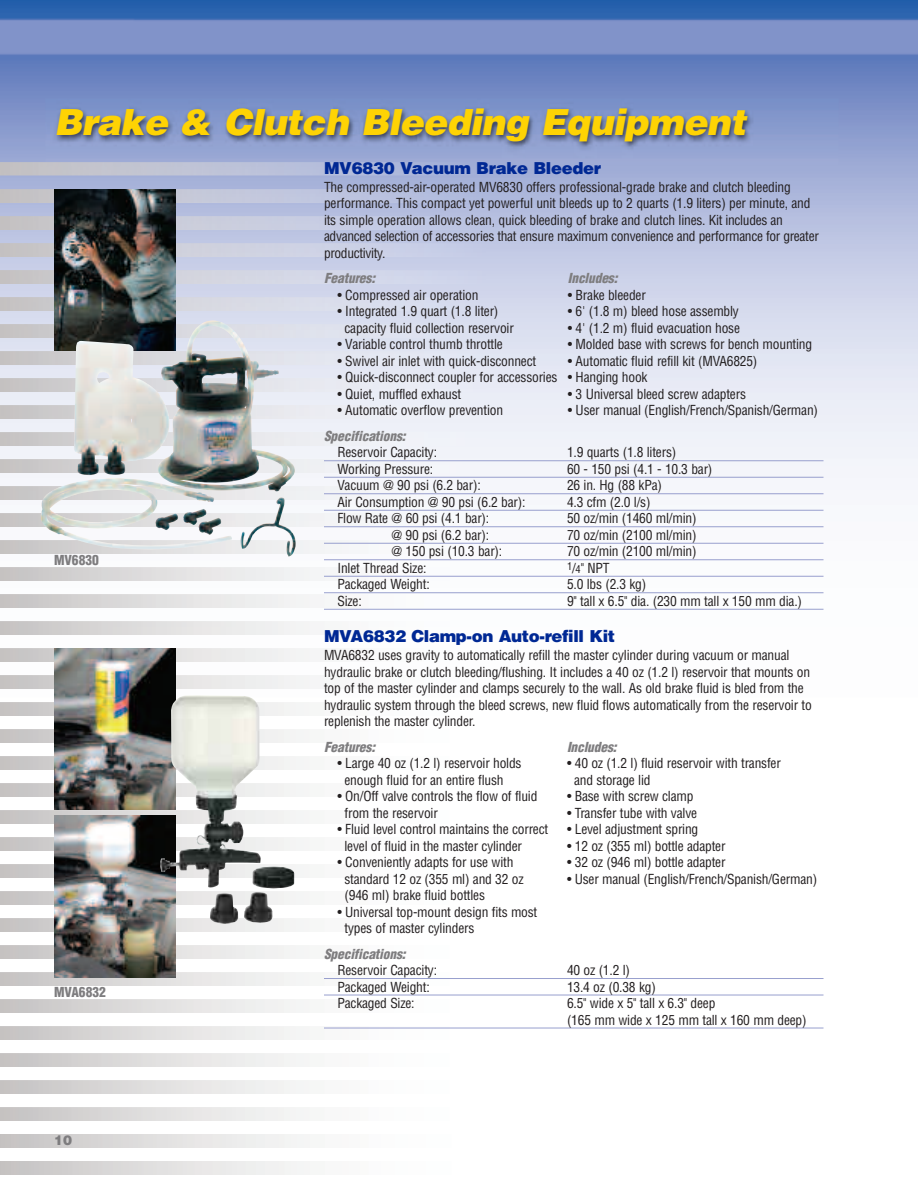
<style>
.page{position:relative;width:918px;height:1188px;background:#fff}
.page>*{position:absolute;margin:0;border:0;box-sizing:border-box;transform-origin:0 0}
.t1{font:italic 900 36px "Helvetica";letter-spacing:-.015em;color:#fed304}
.t2{font:900 16.5px "Helvetica";letter-spacing:-.02em;color:#002894}
.t3{font:condensed 13.5px/16.5px "Helvetica";letter-spacing:-.015em;color:#231f20}
.t4{font:italic 900 condensed 13.5px "Helvetica";letter-spacing:-.01em;color:#7e7d7f}
.t5{font:900 condensed 13.5px "Helvetica";color:#7e7d7f}
.t6{font:900 13.5px "Helvetica";color:#7e7d7f}
.s1{font-size:10.5px}
</style>
<div class="page">
<img style="left:0;top:0;width:918px;height:1121px">
<img style="left:0;top:864px;width:486px;height:14px">
<img style="left:0;top:891px;width:486px;height:13px">
<img style="left:0;top:918px;width:486px;height:14px">
<img style="left:0;top:945px;width:486px;height:13px">
<img style="left:0;top:972px;width:486px;height:14px">
<img style="left:0;top:999px;width:486px;height:13px">
<img style="left:0;top:1026px;width:486px;height:14px">
<img style="left:0;top:1053px;width:486px;height:13px">
<img style="left:0;top:1080px;width:486px;height:14px">
<img style="left:0;top:1107px;width:486px;height:13px">
<img style="left:0;top:837px;width:486px;height:13px">
<img style="left:0;top:810px;width:486px;height:14px">
<img style="left:0;top:783px;width:486px;height:13px">
<img style="left:0;top:756px;width:486px;height:14px">
<img style="left:0;top:729px;width:486px;height:13px">
<img style="left:0;top:702px;width:486px;height:14px">
<img style="left:0;top:675px;width:486px;height:13px">
<img style="left:0;top:648px;width:486px;height:14px">
<img style="left:0;top:621px;width:486px;height:13px">
<img style="left:0;top:594px;width:486px;height:14px">
<img style="left:0;top:567px;width:486px;height:13px">
<img style="left:0;top:540px;width:486px;height:14px">
<img style="left:0;top:513px;width:486px;height:13px">
<img style="left:0;top:486px;width:486px;height:14px">
<img style="left:0;top:459px;width:486px;height:13px">
<img style="left:0;top:432px;width:486px;height:14px">
<img style="left:0;top:405px;width:486px;height:13px">
<img style="left:0;top:378px;width:486px;height:14px">
<img style="left:0;top:351px;width:486px;height:13px">
<img style="left:0;top:324px;width:486px;height:14px">
<img style="left:0;top:297px;width:486px;height:13px">
<img style="left:0;top:270px;width:486px;height:14px">
<img style="left:0;top:243px;width:486px;height:13px">
<img style="left:0;top:216px;width:486px;height:14px">
<img style="left:0;top:189px;width:486px;height:13px">
<img style="left:0;top:162px;width:486px;height:14px">
<img style="left:45px;top:98px;width:794px;height:68px">
<img style="left:45px;top:162px;width:441px;height:4px">
<img style="left:54px;top:189px;width:122px;height:162px">
<img style="left:157px;top:320px;width:138px;height:172px">
<img style="left:54px;top:648px;width:122px;height:162px">
<img style="left:54px;top:816px;width:122px;height:162px">
<img style="left:160px;top:695px;width:134px;height:211px">
<hr style="left:324px;top:460px;width:500px;height:1px;background:#989fce">
<hr style="left:324px;top:477px;width:500px;height:1px;background:#989fce">
<hr style="left:324px;top:493px;width:500px;height:1px;background:#989fce">
<hr style="left:324px;top:510px;width:500px;height:1px;background:#989fce">
<hr style="left:324px;top:526px;width:500px;height:1px;background:#989fce">
<hr style="left:324px;top:543px;width:500px;height:1px;background:#989fce">
<hr style="left:324px;top:559px;width:500px;height:1px;background:#989fce">
<hr style="left:324px;top:576px;width:500px;height:1px;background:#989fce">
<hr style="left:324px;top:592px;width:500px;height:1px;background:#989fce">
<hr style="left:324px;top:609px;width:500px;height:1px;background:#989fce">
<hr style="left:324px;top:978px;width:500px;height:1px;background:#989fce">
<hr style="left:324px;top:995px;width:500px;height:1px;background:#989fce">
<hr style="left:324px;top:1028px;width:500px;height:1px;background:#989fce">
<h1 class="t1" style="left:54px;top:102px;width:694px">Brake &amp; Clutch Bleeding Equipment</h1>
<p class="t5" style="left:54px;top:553px;width:46px">MV6830</p>
<p class="t5" style="left:54px;top:984px;width:53px">MVA6832</p>
<p class="t6" style="left:54px;top:1133px;width:20px">10</p>
<p class="t2" style="left:324px;top:159px;width:279px">MV6830 Vacuum Brake Bleeder</p>
<p class="t3" style="left:324px;top:179px;width:496px">The compressed-air-operated MV6830 offers professional-grade brake and clutch bleeding performance. This compact yet powerful unit bleeds up to 2 quarts (1.9 liters) per minute, and its simple operation allows clean, quick bleeding of brake and clutch lines. Kit includes an advanced selection of accessories that ensure maximum convenience and performance for greater productivity.</p>
<p class="t4" style="left:324px;top:271px;width:53px">Features:</p>
<p class="t4" style="left:568px;top:271px;width:51px">Includes:</p>
<p class="t3" style="left:338px;top:287px;width:142px">• Compressed air operation</p>
<p class="t3" style="left:568px;top:287px;width:80px">• Brake bleeder</p>
<p class="t3" style="left:338px;top:303px;width:162px">• Integrated 1.9 quart (1.8 liter)</p>
<p class="t3" style="left:568px;top:303px;width:173px">• 6' (1.8 m) bleed hose assembly</p>
<p class="t3" style="left:345px;top:320px;width:171px">capacity fluid collection reservoir</p>
<p class="t3" style="left:568px;top:320px;width:174px">• 4' (1.2 m) fluid evacuation hose</p>
<p class="t3" style="left:338px;top:336px;width:167px">• Variable control thumb throttle</p>
<p class="t3" style="left:568px;top:336px;width:246px">• Molded base with screws for bench mounting</p>
<p class="t3" style="left:338px;top:353px;width:200px">• Swivel air inlet with quick-disconnect</p>
<p class="t3" style="left:568px;top:353px;width:191px">• Automatic fluid refill kit (MVA6825)</p>
<p class="t3" style="left:338px;top:369px;width:312px">• Quick-disconnect coupler for accessories • Hanging hook</p>
<p class="t3" style="left:338px;top:386px;width:125px">• Quiet, muffled exhaust</p>
<p class="t3" style="left:568px;top:386px;width:180px">• 3 Universal bleed screw adapters</p>
<p class="t3" style="left:338px;top:402px;width:167px">• Automatic overflow prevention</p>
<p class="t3" style="left:568px;top:402px;width:252px">• User manual (English/French/Spanish/German)</p>
<p class="t4" style="left:324px;top:428px;width:83px">Specifications:</p>
<p class="t3" style="left:338px;top:444px;width:101px">Reservoir Capacity:</p>
<p class="t3" style="left:567px;top:444px;width:111px">1.9 quarts (1.8 liters)</p>
<p class="t3" style="left:338px;top:461px;width:97px">Working Pressure:</p>
<p class="t3" style="left:567px;top:461px;width:147px">60 - 150 psi (4.1 - 10.3 bar)</p>
<p class="t3" style="left:338px;top:477px;width:145px">Vacuum @ 90 psi (6.2 bar):</p>
<p class="t3" style="left:567px;top:477px;width:96px">26 in. Hg (88 kPa)</p>
<p class="t3" style="left:338px;top:494px;width:190px">Air Consumption @ 90 psi (6.2 bar):</p>
<p class="t3" style="left:567px;top:494px;width:85px">4.3 cfm (2.0 l/s)</p>
<p class="t3" style="left:338px;top:510px;width:153px">Flow Rate @ 60 psi (4.1 bar):</p>
<p class="t3" style="left:567px;top:510px;width:131px">50 oz/min (1460 ml/min)</p>
<p class="t3" style="left:392px;top:527px;width:99px">@ 90 psi (6.2 bar):</p>
<p class="t3" style="left:567px;top:527px;width:131px">70 oz/min (2100 ml/min)</p>
<p class="t3" style="left:392px;top:543px;width:112px">@ 150 psi (10.3 bar):</p>
<p class="t3" style="left:567px;top:543px;width:131px">70 oz/min (2100 ml/min)</p>
<p class="t3" style="left:338px;top:560px;width:91px">Inlet Thread Size:</p>
<p class="t3" style="left:567px;top:560px;width:44px"><sup>1</sup>/<span class="s1">4</span>" NPT</p>
<p class="t3" style="left:338px;top:576px;width:94px">Packaged Weight:</p>
<p class="t3" style="left:567px;top:576px;width:81px">5.0 lbs (2.3 kg)</p>
<p class="t3" style="left:338px;top:593px;width:26px">Size:</p>
<p class="t3" style="left:567px;top:593px;width:237px">9" tall x 6.5" dia. (230 mm tall x 150 mm dia.)</p>
<p class="t2" style="left:324px;top:627px;width:293px">MVA6832 Clamp-on Auto-refill Kit</p>
<p class="t3" style="left:324px;top:647px;width:489px">MVA6832 uses gravity to automatically refill the master cylinder during vacuum or manual hydraulic brake or clutch bleeding/flushing. It includes a 40 oz (1.2 l) reservoir that mounts on top of the master cylinder and clamps securely to the wall. As old brake fluid is bled from the hydraulic system through the bleed screws, new fluid flows automatically from the reservoir to replenish the master cylinder.</p>
<p class="t4" style="left:324px;top:739px;width:53px">Features:</p>
<p class="t4" style="left:567px;top:739px;width:51px">Includes:</p>
<p class="t3" style="left:338px;top:755px;width:186px">• Large 40 oz (1.2 l) reservoir holds</p>
<p class="t3" style="left:567px;top:755px;width:215px">• 40 oz (1.2 l) fluid reservoir with transfer</p>
<p class="t3" style="left:345px;top:772px;width:161px">enough fluid for an entire flush</p>
<p class="t3" style="left:574px;top:772px;width:78px">and storage lid</p>
<p class="t3" style="left:338px;top:788px;width:201px">• On/Off valve controls the flow of fluid</p>
<p class="t3" style="left:567px;top:788px;width:128px">• Base with screw clamp</p>
<p class="t3" style="left:345px;top:805px;width:95px">from the reservoir</p>
<p class="t3" style="left:567px;top:805px;width:132px">• Transfer tube with valve</p>
<p class="t3" style="left:338px;top:821px;width:212px">• Fluid level control maintains the correct</p>
<p class="t3" style="left:567px;top:821px;width:133px">• Level adjustment spring</p>
<p class="t3" style="left:345px;top:838px;width:179px">level of fluid in the master cylinder</p>
<p class="t3" style="left:567px;top:838px;width:160px">• 12 oz (355 ml) bottle adapter</p>
<p class="t3" style="left:338px;top:854px;width:177px">• Conveniently adapts for use with</p>
<p class="t3" style="left:567px;top:854px;width:160px">• 32 oz (946 ml) bottle adapter</p>
<p class="t3" style="left:345px;top:871px;width:181px">standard 12 oz (355 ml) and 32 oz</p>
<p class="t3" style="left:567px;top:871px;width:252px">• User manual (English/French/Spanish/German)</p>
<p class="t3" style="left:345px;top:887px;width:142px">(946 ml) brake fluid bottles</p>
<p class="t3" style="left:345px;top:904px;width:194px;text-indent:-7px">• Universal top-mount design fits most types of master cylinders</p>
<p class="t4" style="left:324px;top:946px;width:83px">Specifications:</p>
<p class="t3" style="left:338px;top:962px;width:101px">Reservoir Capacity:</p>
<p class="t3" style="left:567px;top:962px;width:65px">40 oz (1.2 l)</p>
<p class="t3" style="left:338px;top:979px;width:94px">Packaged Weight:</p>
<p class="t3" style="left:567px;top:979px;width:90px">13.4 oz (0.38 kg)</p>
<p class="t3" style="left:338px;top:995px;width:79px">Packaged Size:</p>
<p class="t3" style="left:567px;top:995px;width:241px">6.5" wide x 5" tall x 6.3" deep<br>(165 mm wide x 125 mm tall x 160 mm deep)</p>
</div>
